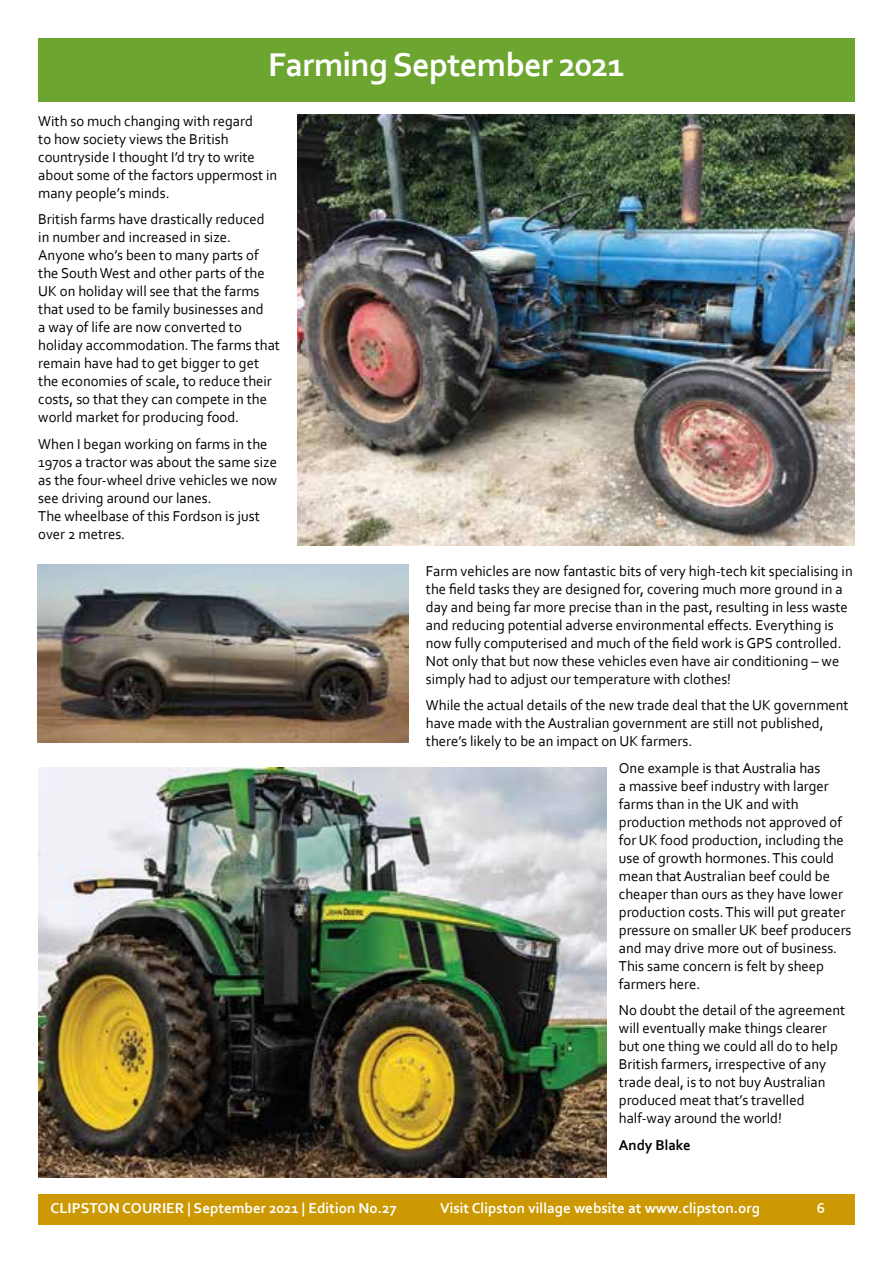
<style>
.page{position:relative;width:893px;height:1263px;background:#fff}
.page>*{position:absolute;margin:0;border:0;box-sizing:border-box;transform-origin:0 0}
.t1{font:700 34.5px "Corbel";letter-spacing:-.02em;color:#fff}
.t2{font:15px/18px "Corbel";color:#000}
.t3{font:700 15px "Corbel";color:#fff}
.t4{font:700 15px "Corbel";color:#000}
</style>
<div class="page">
<div style="left:38px;top:1194px;width:817px;height:31px;background:#cc9903"></div>
<div style="left:38px;top:38px;width:817px;height:64px;background:#6ca631"></div>
<img style="left:38px;top:564px;width:371px;height:178px">
<img style="left:298px;top:115px;width:557px;height:431px">
<img style="left:38px;top:768px;width:568px;height:409px">
<h1 class="t1" style="left:268px;top:43px;width:358px">Farming September 2021</h1>
<p class="t2" style="left:38px;top:111px;width:241px">With so much changing with regard<br>to how society views the British countryside I thought I’d try to write about some of the factors uppermost in many people’s minds.</p>
<p class="t2" style="left:38px;top:210px;width:243px">British farms have drastically reduced<br>in number and increased in size.<br>Anyone who’s been to many parts of the South West and other parts of the UK on holiday will see that the farms that used to be family businesses and<br>a way of life are now converted to holiday accommodation. The farms that remain have had to get bigger to get the economies of scale, to reduce their costs, so that they can compete in the world market for producing food.</p>
<p class="t2" style="left:38px;top:434px;width:241px">When I began working on farms in the<br>1970s a tractor was about the same size as the four-wheel drive vehicles we now see driving around our lanes.<br>The wheelbase of this Fordson is just over 2 metres.</p>
<p class="t2" style="left:426px;top:561px;width:428px">Farm vehicles are now fantastic bits of very high-tech kit specialising in the field tasks they are designed for, covering much more ground in a day and being far more precise than in the past, resulting in less waste and reducing potential adverse environmental effects. Everything is now fully computerised and much of the field work is GPS controlled.<br>Not only that but now these vehicles even have air conditioning – we simply had to adjust our temperature with clothes!</p>
<p class="t2" style="left:426px;top:696px;width:424px">While the actual details of the new trade deal that the UK government have made with the Australian government are still not published, there’s likely to be an impact on UK farmers.</p>
<p class="t2" style="left:619px;top:758px;width:234px">One example is that Australia has<br>a massive beef industry with larger farms than in the UK and with production methods not approved of for UK food production, including the use of growth hormones. This could mean that Australian beef could be cheaper than ours as they have lower production costs. This will put greater pressure on smaller UK beef producers and may drive more out of business.<br>This same concern is felt by sheep farmers here.</p>
<p class="t2" style="left:619px;top:1001px;width:228px">No doubt the detail of the agreement will eventually make things clearer but one thing we could all do to help British farmers, irrespective of any trade deal, is to not buy Australian produced meat that’s travelled half-way around the world!</p>
<p class="t4" style="left:619px;top:1135px;width:73px">Andy Blake</p>
<p class="t3" style="left:51px;top:1198px;width:348px">CLIPSTON COURIER | September 2021 | Edition No.27</p>
<p class="t3" style="left:440px;top:1198px;width:321px">Visit Clipston village website at www.clipston.org</p>
<p class="t3" style="left:817px;top:1198px;width:10px">6</p>
</div>
